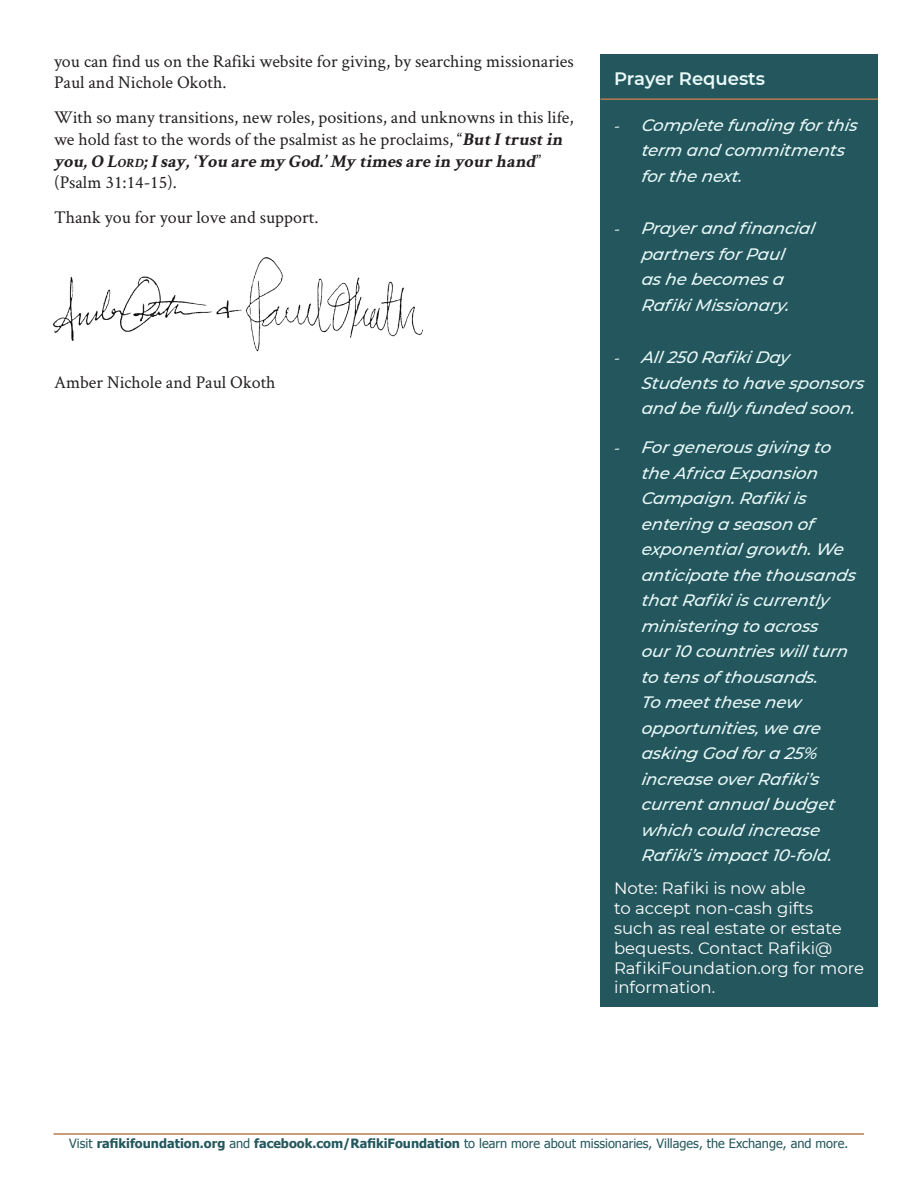
<style>
.page{position:relative;width:918px;height:1188px;background:#fff}
.page>*{position:absolute;margin:0;border:0;box-sizing:border-box;transform-origin:0 0}
.Body_copy{font:18px/21.6px "Crimson Text";color:#231f20}
.rule{font:600 18px "Montserrat";color:#eafafa}
.t1{font:italic 500 16.5px/25.5px "Montserrat";letter-spacing:-.005em;color:#eafafa}
.Body_copy-2{font:16.5px/19.8px "Montserrat";color:#fff}
.t2{font:12.75px "Tahoma";color:#24575d}
.s1{font-weight:700;font-style:italic}
.s2{font-weight:700;font-style:italic;font-size:12.6px}
.s3{font-family:"Crimson Text";font-weight:400;font-style:normal}
.s4{font-weight:700}
</style>
<div class="page">
<img style="left:53px;top:257px;width:371px;height:95px">
<hr style="left:54px;top:1133px;width:810px;height:2px;background:#b77b52">
<div style="left:601px;top:54px;width:277px;height:953px;background:#24575d"></div>
<hr style="left:601px;top:98px;width:277px;height:2px;background:#b77b52">
<p class="Body_copy" style="left:54px;top:49px;width:521px">you can find us on the Rafiki website for giving, by searching missionaries<br>Paul and Nichole Okoth.</p>
<p class="Body_copy" style="left:54px;top:106px;width:521px">With so many transitions, new roles, positions, and unknowns in this life, we hold fast to the words of the psalmist as he proclaims, “<span class="s1">ButItrustin you,O L</span><span class="s2">ord</span><span class="s1">;Isay,‘YouaremyGod.’Mytimesarein yourhand</span>” (Psalm 31:14-15).</p>
<p class="Body_copy" style="left:54px;top:206px;width:266px">Thank you for your love and support.</p>
<p class="Body_copy" style="left:54px;top:371px;width:223px">Amber Nichole and Paul Okoth</p>
<p class="rule" style="left:614px;top:66px;width:153px">Prayer Requests</p>
<p class="t1" style="left:641px;top:111px;width:221px;text-indent:-27px"><span class="s3">-</span> Complete funding forthis term and commitments forthe next.</p>
<p class="t1" style="left:614px;top:215px;width:206px;text-align:center"><span class="s3">-</span> Prayerand financial partners forPaul<br>as he becomes a<br>RafikiMissionary.</p>
<p class="t1" style="left:641px;top:344px;width:228px;text-indent:-27px"><span class="s3">-</span> A ll250 RafikiDay<br>Students to have sponsors and be fully funded soon.</p>
<p class="t1" style="left:641px;top:434px;width:220px;text-indent:-27px"><span class="s3">-</span> Forgenerous giving to the A frica Expansion<br>Campaign.Rafikiis entering a season of exponentialgrowth.We anticipate the thousands thatRafikiis currently ministering to across our10 countries willturn to tens of thousands.<br>To meetthese new opportunities, we are asking God fora 25% increase overRafiki’s currentannualbudget which could increase<br>Rafiki’s impact10-fold.</p>
<p class="Body_copy-2" style="left:614px;top:878px;width:252px">Note: Rafiki is now able<br>to accept non-cash gifts<br>such as real estate or estate bequests. Contact Rafiki@<br>RafikiFoundation.org for more information.</p>
<p class="t2" style="left:69px;top:1135px;width:780px">Visit <span class="s4">rafikifoundation.org</span> and <span class="s4">facebook.com/RafikiFoundation</span> to learn more about missionaries, Villages, the Exchange, and more.</p>
</div>
